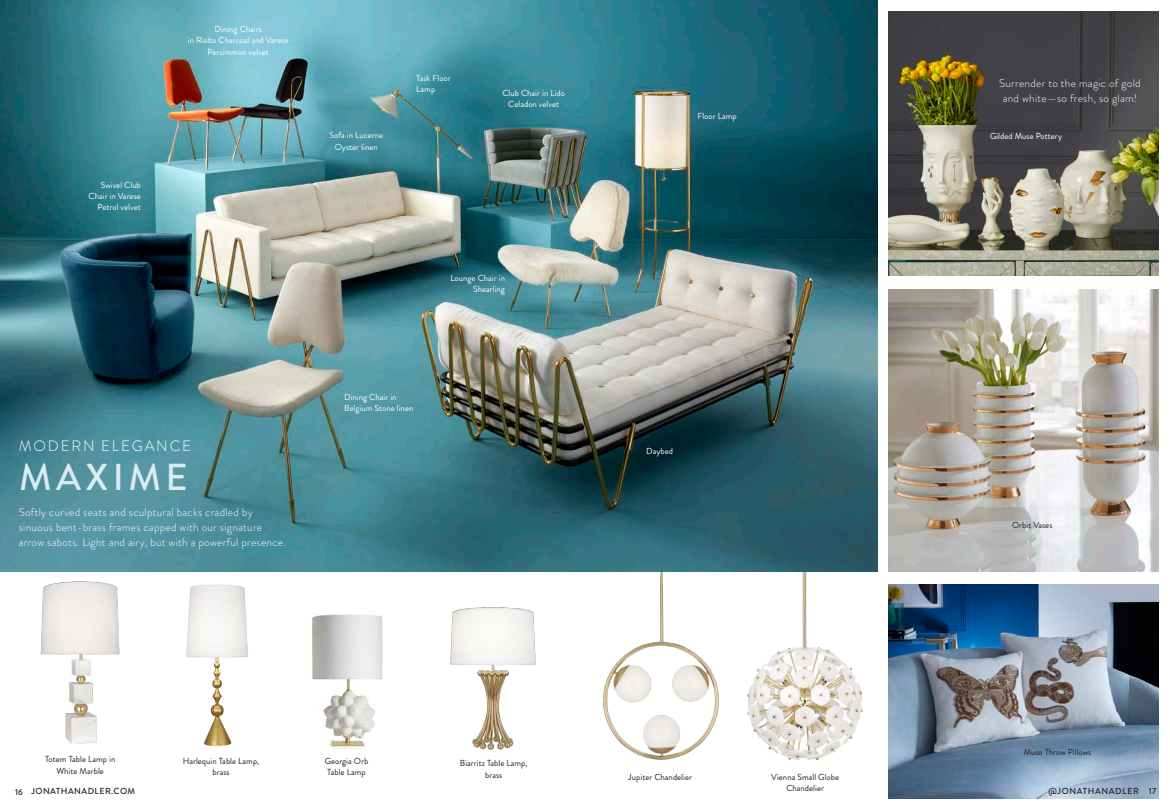
<style>
.page{position:relative;width:1170px;height:810px;background:#fff}
.page>*{position:absolute;margin:0;border:0;box-sizing:border-box;transform-origin:0 0}
.t1{font:500 37.5px "Brandon Grotesque";letter-spacing:.12em;color:#daecf2}
.t2{font:300 15px "Brandon Grotesque";letter-spacing:.12em;color:#fff}
.t3{font:300 11.25px/15px "Brandon Grotesque";letter-spacing:.025em;color:#fff}
.t4{font:8.75px/11.2px "Brandon Grotesque";letter-spacing:.005em;color:#fff;text-align:center}
.t5{font:8.75px/11.2px "Brandon Grotesque";letter-spacing:.005em;color:#231f20;text-align:center}
.t6{font:500 8.75px "Brandon Grotesque";letter-spacing:.05em;color:#231f20}
.t7{font:500 8.75px "Brandon Grotesque";letter-spacing:.07em;color:#231f20}
</style>
<div class="page">
<img style="left:588px;top:571px;width:144px;height:189px">
<img style="left:732px;top:571px;width:146px;height:189px">
<img style="left:0;top:0;width:878px;height:571px">
<img style="left:889px;top:584px;width:270px;height:215px">
<img style="left:889px;top:11px;width:270px;height:265px">
<img style="left:889px;top:290px;width:270px;height:281px">
<img style="left:13px;top:569px;width:134px;height:175px">
<img style="left:186px;top:584px;width:63px;height:163px">
<img style="left:450px;top:607px;width:86px;height:143px">
<img style="left:312px;top:614px;width:71px;height:135px">
<p class="t4" style="left:188px;top:24px;width:102px">Dining Chairs<br>in Rialto Charcoal and Varese<br>Persimmon velvet</p>
<p class="t4" style="left:89px;top:179px;width:54px;text-align:right">Swivel Club<br>Chair in Varese<br>Petrol velvet</p>
<p class="t2" style="left:19px;top:436px;width:174px">MODERN ELEGANCE</p>
<p class="t1" style="left:19px;top:452px;width:170px">MAXIME</p>
<p class="t3" style="left:19px;top:504px;width:269px">Softly curved seats and sculptural backs cradled by sinuous bent-brass frames capped with our signature arrow sabots. Light and airy, but with a powerful presence.</p>
<p class="t4" style="left:329px;top:130px;width:55px">Sofa in Lucerne<br>Oyster linen</p>
<p class="t4" style="left:416px;top:73px;width:36px;text-align:left">Task Floor<br>Lamp</p>
<p class="t4" style="left:502px;top:88px;width:64px">Club Chair in Lido<br>Celadon velvet</p>
<p class="t4" style="left:450px;top:273px;width:56px;text-align:right">Lounge Chair in<br>Shearling</p>
<p class="t4" style="left:344px;top:391px;width:71px;text-align:left">Dining Chair in<br>Belgium Stone linen</p>
<p class="t4" style="left:698px;top:110px;width:41px">Floor Lamp</p>
<p class="t4" style="left:646px;top:445px;width:28px">Daybed</p>
<p class="t3" style="left:999px;top:76px;width:143px;text-align:center">Surrender to the magic of gold and white—so fresh, so glam!</p>
<p class="t4" style="left:990px;top:130px;width:74px">Gilded Muse Pottery</p>
<p class="t5" style="left:1012px;top:520px;width:42px">Orbit Vases</p>
<p class="t5" style="left:1024px;top:746px;width:69px">Muse Throw Pillows</p>
<p class="t5" style="left:45px;top:754px;width:72px">Totem Table Lamp in<br>White Marble</p>
<p class="t5" style="left:183px;top:755px;width:78px">Harlequin Table Lamp, brass</p>
<p class="t5" style="left:325px;top:755px;width:45px;text-align:left">Georgia Orb<br>Table Lamp</p>
<p class="t5" style="left:460px;top:758px;width:69px">Biarritz Table Lamp, brass</p>
<p class="t5" style="left:628px;top:771px;width:65px">Jupiter Chandelier</p>
<p class="t5" style="left:771px;top:771px;width:69px">Vienna Small Globe<br>Chandelier</p>
<p class="t6" style="left:15px;top:785px;width:9px">16</p>
<p class="t6" style="left:31px;top:785px;width:105px">JONATHANADLER.COM</p>
<p class="t7" style="left:1048px;top:785px;width:92px">@JONATHANADLER</p>
<p class="t6" style="left:1149px;top:785px;width:9px">17</p>
</div>
